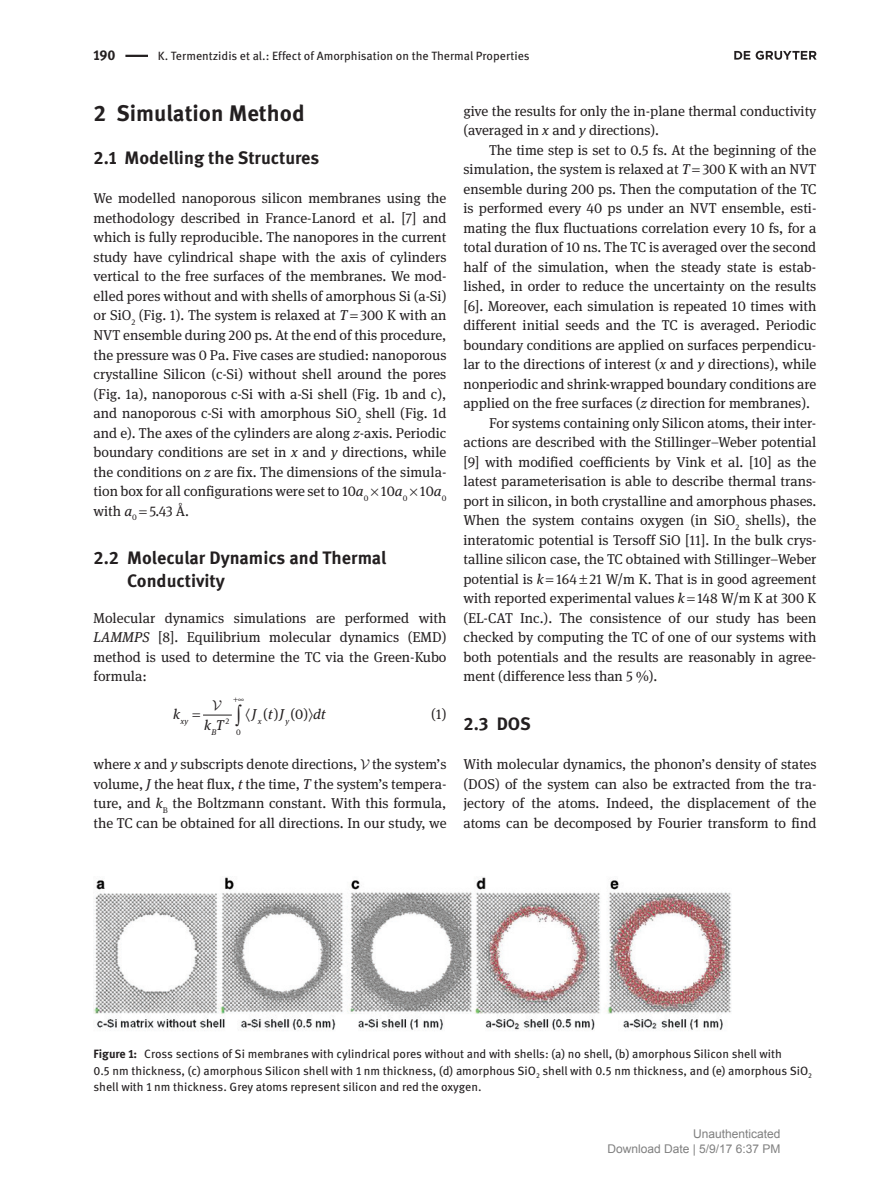
<style>
.page{position:relative;width:893px;height:1191px;background:#fff}
.page>*{position:absolute;margin:0;border:0;box-sizing:border-box;transform-origin:0 0}
.t1{font:700 22.5px "DG Meta Science";color:#231f20}
.t2{font:700 18px/22.5px "DG Meta Science";color:#231f20}
.t3{font:14.25px/19.5px "DG Meta Serif Science";color:#231f20;text-align:justify}
.t4{font:italic 14.25px "DG Meta Serif Science";color:#231f20}
.t5{font:700 14.25px "DG Meta Science";color:#231f20}
.t6{font:14.25px "Euclid Math One";color:#231f20}
.t7{font:12px/16.5px "DG Meta Science";color:#231f20}
.t8{font:12px/15px "Arial";color:#808080;text-align:right}
.t9{font:italic 8.25px "DG Meta Serif Science";color:#231f20}
.t10{font:8.25px "DG Meta Serif Science";color:#231f20}
.s1{font-style:italic}
.s2{font-family:"Euclid Math One"}
.s3{font-weight:700}
</style>
<div class="page">
<hr style="left:125px;top:55px;width:23px;height:2px;background:#231f20">
<img style="left:94px;top:877px;width:637px;height:154px">
<svg style="left:734px;top:51px;width:83px;height:9px"></svg>
<svg style="left:203px;top:714px;width:29px;height:2px"></svg>
<p class="t5" style="left:94px;top:44px;width:24px">190</p>
<p class="t7" style="left:158px;top:47px;width:373px">K. Termentzidis et al.: Effect of Amorphisation on the Thermal Properties</p>
<h1 class="t1" style="left:94px;top:95px;width:213px">2 Simulation Method</h1>
<p class="t2" style="left:94px;top:146px;width:227px">2.1 Modelling the Structures</p>
<p class="t3" style="left:94px;top:188px;width:354px">We modelled nanoporous silicon membranes using the methodology described in France-Lanord et al. [7] and which is fully reproducible. The nanopores in the current study have cylindrical shape with the axis of cylinders vertical to the free surfaces of the membranes. We mod&shy;elled pores without and with shells of amorphous Si (a-Si) or SiO<sub>2</sub> (Fig. 1). The system is relaxed at <span class="s1">T</span> 300 K with an NVT ensemble during 200 ps. At the end of this procedure, the pressure was 0 Pa. Five cases are studied: nanoporous crystalline Silicon (c-Si) without shell around the pores (Fig. 1a), nanoporous c-Si with a-Si shell (Fig. 1b and c), and nanoporous c-Si with amorphous SiO<sub>2</sub> shell (Fig. 1d and e). The axes of the cylinders are along <span class="s1">z</span>-axis. Periodic boundary conditions are set in <span class="s1">x</span> and <span class="s1">y</span> directions, while the conditions on <span class="s1">z</span> are fix. The dimensions of the simula&shy;tion box for all configurations were set to 10<span class="s1">a</span><sub>0</sub> 10<span class="s1">a</span><sub>0</sub> 10<span class="s1">a</span><sub>0 </sub>with <span class="s1">a</span><sub>0</sub> 5.43 Å.</p>
<p class="t2" style="left:127px;top:546px;width:261px;text-indent:-34px">2.2 Molecular Dynamics and Thermal<br>Conductivity</p>
<p class="t3" style="left:94px;top:608px;width:354px">Molecular dynamics simulations are performed with <span class="s1">LAMMPS</span> [8]. Equilibrium molecular dynamics (EMD) method is used to determine the TC via the Green-Kubo formula:</p>
<p class="t10" style="left:226px;top:715px;width:5px">2</p>
<p class="t10" style="left:236px;top:725px;width:6px">0</p>
<p class="t6" style="left:212px;top:697px;width:10px">V</p>
<p class="t3" style="left:431px;top:704px;width:17px">(1)</p>
<p class="t3" style="left:94px;top:754px;width:354px">where <span class="s1">x</span> and <span class="s1">y</span> subscripts denote directions, <span class="s2">V</span> the system’s volume, <span class="s1">J</span> the heat flux, <span class="s1">t</span> the time, <span class="s1">T</span> the system’s tempera&shy;ture, and <span class="s1">k</span><sub>B</sub> the Boltzmann constant. With this formula, the TC can be obtained for all directions. In our study, we</p>
<p class="t3" style="left:263px;top:704px;width:64px">( ) (0) <span class="s1">dt</span></p>
<p class="t4" style="left:173px;top:703px;width:8px">k</p>
<p class="t4" style="left:245px;top:703px;width:40px">〈J t J</p>
<p class="t4" style="left:204px;top:714px;width:21px">k T</p>
<p class="t9" style="left:180px;top:714px;width:9px">xy</p>
<p class="t9" style="left:258px;top:714px;width:5px">x</p>
<p class="t9" style="left:285px;top:714px;width:5px">y</p>
<p class="t9" style="left:211px;top:726px;width:6px">B</p>
<p class="t3" style="left:463px;top:101px;width:354px">give the results for only the in-plane thermal conductivity (averaged in <span class="s1">x</span> and <span class="s1">y</span> directions).</p>
<p class="t3" style="left:489px;top:140px;width:329px">The time step is set to 0.5 fs. At the beginning of the</p>
<p class="t3" style="left:463px;top:159px;width:354px">simulation, the system is relaxed at <span class="s1">T</span> 300 K with an NVT</p>
<p class="t3" style="left:463px;top:179px;width:354px">ensemble during 200 ps. Then the computation of the TC</p>
<p class="t3" style="left:463px;top:198px;width:354px">is performed every 40 ps under an NVT ensemble, esti-</p>
<p class="t3" style="left:463px;top:218px;width:354px">mating the flux fluctuations correlation every 10 fs, for a</p>
<p class="t3" style="left:463px;top:237px;width:354px">total duration of 10 ns. The TC is averaged over the second</p>
<p class="t3" style="left:463px;top:257px;width:354px">half of the simulation, when the steady state is estab-</p>
<p class="t3" style="left:463px;top:276px;width:354px">lished, in order to reduce the uncertainty on the results</p>
<p class="t3" style="left:463px;top:296px;width:354px">[6]. Moreover, each simulation is repeated 10 times with</p>
<p class="t3" style="left:463px;top:315px;width:354px">different initial seeds and the TC is averaged. Periodic</p>
<p class="t3" style="left:463px;top:335px;width:354px">boundary conditions are applied on surfaces perpendicu-</p>
<p class="t3" style="left:463px;top:354px;width:354px">lar to the directions of interest (<span class="s1">x</span> and <span class="s1">y</span> directions), while</p>
<p class="t3" style="left:463px;top:374px;width:354px">nonperiodic and shrink-wrapped boundary conditions are</p>
<p class="t3" style="left:463px;top:393px;width:348px">applied on the free surfaces (<span class="s1">z</span> direction for membranes).</p>
<p class="t3" style="left:489px;top:413px;width:329px">For systems containing only Silicon atoms, their inter-</p>
<p class="t3" style="left:463px;top:432px;width:354px">actions are described with the Stillinger–Weber potential</p>
<p class="t3" style="left:463px;top:452px;width:354px">[9] with modified coefficients by Vink et al. [10] as the</p>
<p class="t3" style="left:463px;top:471px;width:354px">latest parameterisation is able to describe thermal trans-</p>
<p class="t3" style="left:463px;top:491px;width:354px">port in silicon, in both crystalline and amorphous phases.</p>
<p class="t3" style="left:463px;top:510px;width:354px">When the system contains oxygen (in SiO<sub>2</sub> shells), the</p>
<p class="t3" style="left:463px;top:530px;width:354px">interatomic potential is Tersoff SiO [11]. In the bulk crys-</p>
<p class="t3" style="left:463px;top:549px;width:354px">talline silicon case, the TC obtained with Stillinger–Weber</p>
<p class="t3" style="left:463px;top:569px;width:354px">potential is <span class="s1">k</span> 164 21 W/m K. That is in good agreement</p>
<p class="t3" style="left:463px;top:588px;width:354px">with reported experimental values <span class="s1">k</span> 148 W/m K at 300 K</p>
<p class="t3" style="left:463px;top:608px;width:354px">(EL-CAT Inc.). The consistence of our study has been</p>
<p class="t3" style="left:463px;top:627px;width:354px">checked by computing the TC of one of our systems with</p>
<p class="t3" style="left:463px;top:647px;width:354px">both potentials and the results are reasonably in agree-</p>
<p class="t3" style="left:463px;top:666px;width:195px">ment (difference less than 5 %).</p>
<p class="t2" style="left:463px;top:712px;width:69px">2.3 DOS</p>
<p class="t3" style="left:463px;top:754px;width:354px">With molecular dynamics, the phonon’s density of states (DOS) of the system can also be extracted from the tra&shy;jectory of the atoms. Indeed, the displacement of the atoms can be decomposed by Fourier transform to find</p>
<p class="t7" style="left:94px;top:1045px;width:720px"><span class="s3">Figure 1:</span> Cross sections of Si membranes with cylindrical pores without and with shells: (a) no shell, (b) amorphous Silicon shell with<br>0.5 nm thickness, (c) amorphous Silicon shell with 1 nm thickness, (d) amorphous SiO<sub>2</sub> shell with 0.5 nm thickness, and (e) amorphous SiO<sub>2 </sub>shell with 1 nm thickness. Grey atoms represent silicon and red the oxygen.</p>
<p class="t8" style="left:607px;top:1127px;width:175px">Unauthenticated<br>Download Date | 5/9/17 6:37 PM</p>
</div>
